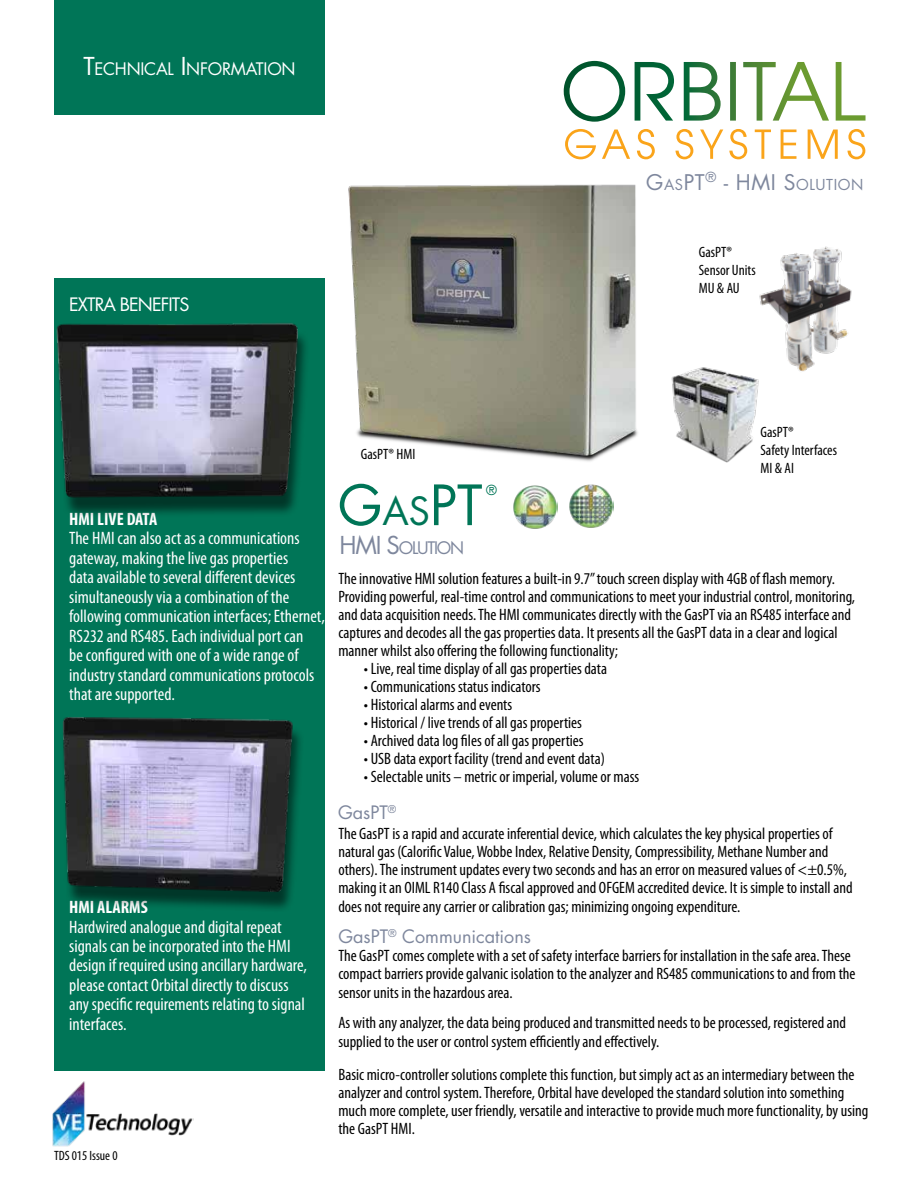
<style>
.page{position:relative;width:918px;height:1188px;background:#fff}
.page>*{position:absolute;margin:0;border:0;box-sizing:border-box;transform-origin:0 0}
.t1{font:54px "Futura";color:#007557}
.t2{font:condensed 18px/19.5px "Myriad Pro";color:#fff}
.t3{font:18px "Futura";color:#7e879d}
.t4{font:700 condensed 18px "Myriad Pro";color:#fff}
.t5{font:18px "Futura";letter-spacing:-.05em;color:#fff}
.t6{font:16.8px "Futura";letter-spacing:-.015em;color:#fff}
.t7{font:16.8px "Futura";letter-spacing:-.07em;color:#7e879d}
.t8{font:condensed 16.5px/18px "Myriad Pro";color:#000}
.t9{font:condensed 15px/18px "Myriad Pro";color:#000}
.t10{font:14.7px "Futura";letter-spacing:.045em;color:#7e879d}
.t11{font:condensed 13.5px "Myriad Pro";color:#000}
.t12{font:13.5px "Futura";color:#007557}
.s1{font-size:24px}
.s2{font-size:21px}
.s3{font-size:37.8px}
</style>
<div class="page">
<div style="left:54px;top:279px;width:271px;height:792px;background:#007557"></div>
<img style="left:671px;top:367px;width:88px;height:96px">
<img style="left:754px;top:246px;width:98px;height:135px">
<img style="left:52px;top:1081px;width:142px;height:66px">
<img style="left:348px;top:184px;width:290px;height:278px">
<div style="left:55px;top:330px;width:255px;height:189px;background:#000;opacity:.53"></div>
<img style="left:55px;top:323px;width:246px;height:178px">
<div style="left:60px;top:723px;width:244px;height:190px;background:#000;opacity:.53"></div>
<img style="left:60px;top:717px;width:235px;height:177px">
<img style="left:513px;top:485px;width:45px;height:44px">
<img style="left:569px;top:484px;width:44px;height:44px">
<svg style="left:564px;top:61px;width:61px;height:61px"></svg>
<svg style="left:635px;top:62px;width:39px;height:59px"></svg>
<svg style="left:684px;top:62px;width:37px;height:59px"></svg>
<svg style="left:730px;top:62px;width:6px;height:59px"></svg>
<svg style="left:743px;top:62px;width:86px;height:59px"></svg>
<svg style="left:836px;top:62px;width:30px;height:59px"></svg>
<svg style="left:565px;top:129px;width:31px;height:30px"></svg>
<svg style="left:602px;top:130px;width:28px;height:29px"></svg>
<svg style="left:637px;top:129px;width:18px;height:30px"></svg>
<svg style="left:676px;top:129px;width:17px;height:30px"></svg>
<svg style="left:700px;top:130px;width:23px;height:29px"></svg>
<svg style="left:729px;top:129px;width:18px;height:30px"></svg>
<svg style="left:755px;top:130px;width:16px;height:29px"></svg>
<svg style="left:781px;top:130px;width:15px;height:29px"></svg>
<svg style="left:808px;top:130px;width:30px;height:29px"></svg>
<svg style="left:847px;top:129px;width:18px;height:30px"></svg>
<div style="left:54px;top:0;width:271px;height:115px;background:#007557"></div>
<p class="t6" style="left:83px;top:57px;width:214px"><span class="s1">T</span>ECH NICAL <span class="s1">I</span>NFORMATION</p>
<p class="t5" style="left:69px;top:292px;width:122px">EXTRA BENEFITS</p>
<p class="t10" style="left:646px;top:174px;width:219px"><span class="s2">G</span>AS<span class="s2">PT</span><sup>®</sup> <span class="s2">- HMI S</span>OLUTI ON</p>
<p class="t9" style="left:699px;top:243px;width:59px">GasPT®<br>Sensor Units<br>MU &amp; AU</p>
<p class="t4" style="left:69px;top:508px;width:90px">HMI LIVE DATA</p>
<p class="t2" style="left:69px;top:528px;width:257px">The HMI can also act as a communications gateway, making the live gas properties<br>data available to several different devices simultaneously via a combination of the following communication interfaces; Ethernet, RS232 and RS485. Each individual port can<br>be configured with one of a wide range of industry standard communications protocols that are supported.</p>
<p class="t4" style="left:69px;top:896px;width:80px">HMI ALARMS</p>
<p class="t2" style="left:69px;top:917px;width:239px">Hardwired analogue and digital repeat signals can be incorporated into the HMI design if required using ancillary hardware, please contact Orbital directly to discuss any specific requirements relating to signal interfaces.</p>
<p class="t11" style="left:54px;top:1148px;width:65px">TDS 015 Issue 0</p>
<p class="t9" style="left:361px;top:445px;width:56px">GasPT® HMI</p>
<h1 class="t1" style="left:338px;top:468px;width:146px">G<span class="s3">AS</span>PT</h1>
<p class="t12" style="left:486px;top:481px;width:12px">®</p>
<p class="t7" style="left:340px;top:536px;width:126px"><span class="s1">HMI S</span>OLUTION</p>
<p class="t9" style="left:760px;top:423px;width:78px">GasPT®<br>Safety Interfaces<br>MI &amp; AI</p>
<p class="t8" style="left:338px;top:569px;width:518px">The innovative HMI solution features a built-in 9.7” touch screen display with 4GB of flash memory.<br>Providing powerful, real-time control and communications to meet your industrial control, monitoring, and data acquisition needs. The HMI communicates directly with the GasPT via an RS485 interface and captures and decodes all the gas properties data. It presents all the GasPT data in a clear and logical manner whilst also offering the following functionality;</p>
<p class="t8" style="left:364px;top:659px;width:245px">• Live, real time display of all gas properties data</p>
<p class="t8" style="left:364px;top:677px;width:178px">• Communications status indicators</p>
<p class="t8" style="left:364px;top:695px;width:150px">• Historical alarms and events</p>
<p class="t8" style="left:364px;top:713px;width:220px">• Historical / live trends of all gas properties</p>
<p class="t8" style="left:364px;top:731px;width:221px">• Archived data log files of all gas properties</p>
<p class="t8" style="left:364px;top:749px;width:242px">• USB data export facility (trend and event data)</p>
<p class="t8" style="left:364px;top:767px;width:277px">• Selectable units – metric or imperial, volume or mass</p>
<p class="t3" style="left:338px;top:800px;width:60px">GasPT<sup>®</sup></p>
<p class="t8" style="left:338px;top:824px;width:516px">The GasPT is a rapid and accurate inferential device, which calculates the key physical properties of natural gas (Calorific Value, Wobbe Index, Relative Density, Compressibility, Methane Number and others). The instrument updates every two seconds and has an error on measured values of &lt;±0.5%, making it an OIML R140 Class A fiscal approved and OFGEM accredited device. It is simple to install and</p>
<p class="t8" style="left:338px;top:898px;width:404px">does not require any carrier or calibration gas; minimizing ongoing expenditure.</p>
<p class="t3" style="left:338px;top:924px;width:194px">GasPT<sup>®</sup> Communications</p>
<p class="t8" style="left:338px;top:946px;width:519px">The GasPT comes complete with a set of safety interface barriers for installation in the safe area. These compact barriers provide galvanic isolation to the analyzer and RS485 communications to and from the</p>
<p class="t8" style="left:338px;top:984px;width:176px">sensor units in the hazardous area.</p>
<p class="t8" style="left:338px;top:1012px;width:509px;line-height:19.5px">As with any analyzer, the data being produced and transmitted needs to be processed, registered and supplied to the user or control system efficiently and effectively.</p>
<p class="t8" style="left:338px;top:1066px;width:532px">Basic micro-controller solutions complete this function, but simply act as an intermediary between the analyzer and control system. Therefore, Orbital have developed the standard solution into something much more complete, user friendly, versatile and interactive to provide much more functionality, by using the GasPT HMI.</p>
</div>
